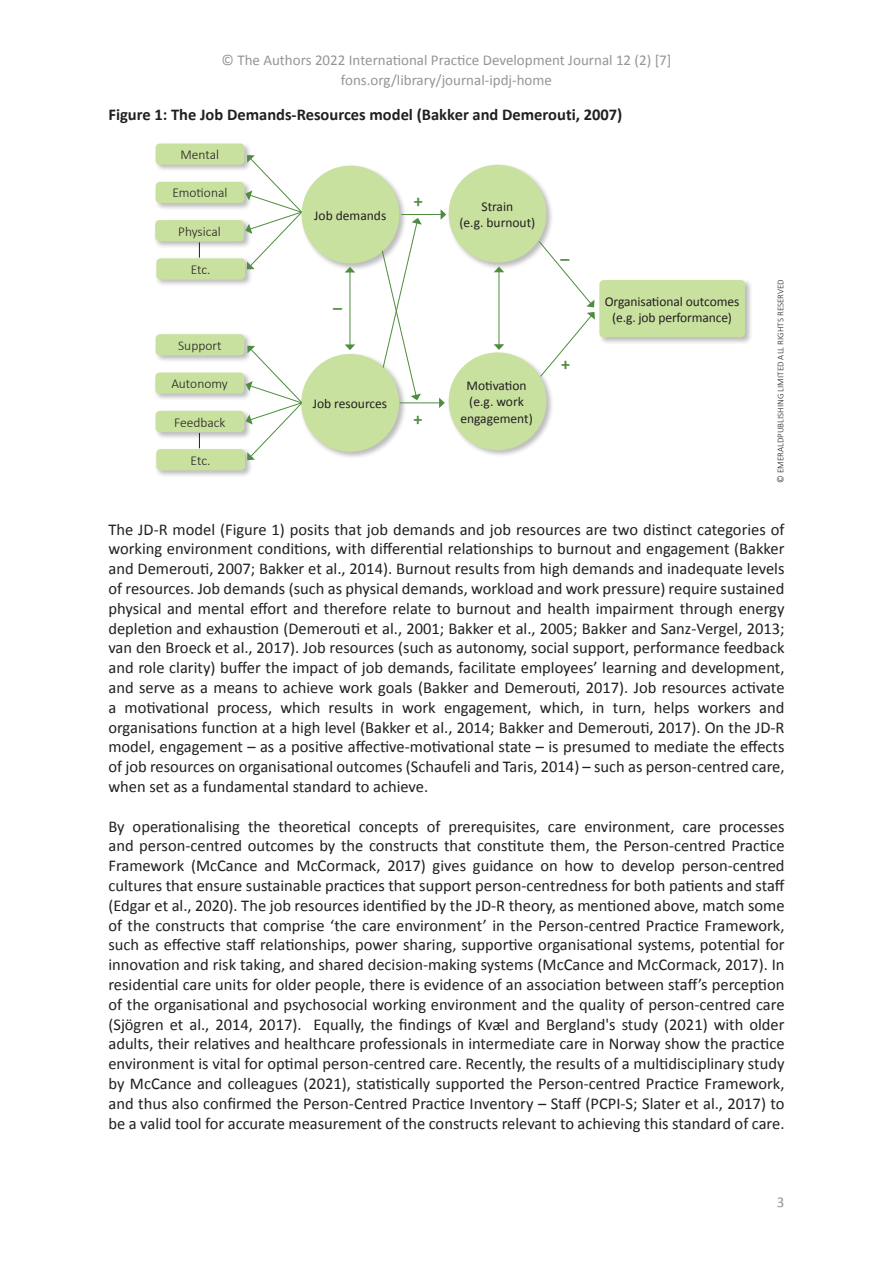
<style>
.page{position:relative;width:893px;height:1263px;background:#fff}
.page>*{position:absolute;margin:0;border:0;box-sizing:border-box;transform-origin:0 0}
.t1{font:700 18px "Calibri";color:#4e8d3f}
.t2{font:16.5px/19.8px "Calibri";color:#231f20;text-align:justify}
.t3{font:700 16.5px "Calibri";color:#231f20}
.t4{font:15px/19.8px "Calibri";color:#939598;text-align:center}
.t5{font:13.5px/16.2px "Calibri";letter-spacing:-.005em;color:#231f20;text-align:center}
.t6{font:300 13.5px "Calibri";color:#231f20}
.t7{font:300 9px "Calibri";color:#231f20}
</style>
<div class="page">
<div style="left:154px;top:142px;width:98px;height:31px;background:#231f20;opacity:.3"></div>
<div style="left:156px;top:143px;width:88px;height:22px;background:#c9e19f;border-radius:4px"></div>
<div style="left:154px;top:180px;width:98px;height:31px;background:#231f20;opacity:.3"></div>
<div style="left:156px;top:182px;width:88px;height:21px;background:#c9e19f;border-radius:4px"></div>
<div style="left:154px;top:218px;width:98px;height:31px;background:#231f20;opacity:.3"></div>
<div style="left:155px;top:220px;width:89px;height:21px;background:#c9e19f;border-radius:4px"></div>
<div style="left:155px;top:257px;width:98px;height:30px;background:#231f20;opacity:.3"></div>
<div style="left:156px;top:258px;width:89px;height:22px;background:#c9e19f;border-radius:4px"></div>
<div style="left:154px;top:332px;width:98px;height:31px;background:#231f20;opacity:.3"></div>
<div style="left:156px;top:334px;width:88px;height:21px;background:#c9e19f;border-radius:4px"></div>
<div style="left:154px;top:371px;width:98px;height:31px;background:#231f20;opacity:.3"></div>
<div style="left:155px;top:372px;width:89px;height:22px;background:#c9e19f;border-radius:4px"></div>
<div style="left:154px;top:409px;width:98px;height:31px;background:#231f20;opacity:.3"></div>
<div style="left:155px;top:411px;width:89px;height:21px;background:#c9e19f;border-radius:4px"></div>
<div style="left:155px;top:447px;width:98px;height:31px;background:#231f20;opacity:.3"></div>
<div style="left:156px;top:449px;width:89px;height:21px;background:#c9e19f;border-radius:4px"></div>
<div style="left:300px;top:164px;width:107px;height:107px;background:#231f20;opacity:.3"></div>
<div style="left:302px;top:166px;width:97px;height:97px;background:#c9e19f;border-radius:50%"></div>
<div style="left:447px;top:163px;width:107px;height:107px;background:#231f20;opacity:.3"></div>
<div style="left:449px;top:165px;width:97px;height:98px;background:#c9e19f;border-radius:50%"></div>
<div style="left:447px;top:351px;width:107px;height:107px;background:#231f20;opacity:.3"></div>
<div style="left:449px;top:352px;width:97px;height:98px;background:#c9e19f;border-radius:50%"></div>
<div style="left:299px;top:352px;width:107px;height:107px;background:#231f20;opacity:.3"></div>
<div style="left:301px;top:354px;width:98px;height:98px;background:#c9e19f;border-radius:50%"></div>
<div style="left:598px;top:278px;width:155px;height:67px;background:#231f20;opacity:.3"></div>
<div style="left:599px;top:280px;width:146px;height:57px;background:#c9e19f;border-radius:4px"></div>
<svg style="left:245px;top:155px;width:57px;height:114px"></svg>
<svg style="left:246px;top:346px;width:56px;height:114px"></svg>
<hr style="left:350px;top:272px;width:1px;height:73px;background:#4e8d3f">
<svg style="left:345px;top:267px;width:10px;height:5px"></svg>
<svg style="left:345px;top:344px;width:10px;height:6px"></svg>
<hr style="left:499px;top:271px;width:1px;height:74px;background:#4e8d3f">
<svg style="left:494px;top:267px;width:10px;height:5px"></svg>
<svg style="left:494px;top:344px;width:10px;height:6px"></svg>
<hr style="left:401px;top:214px;width:40px;height:1px;background:#4e8d3f">
<svg style="left:441px;top:209px;width:5px;height:11px"></svg>
<hr style="left:400px;top:403px;width:40px;height:1px;background:#4e8d3f">
<svg style="left:439px;top:398px;width:6px;height:10px"></svg>
<svg style="left:382px;top:218px;width:40px;height:182px"></svg>
<svg style="left:539px;top:241px;width:56px;height:136px"></svg>
<svg style="left:199px;top:242px;width:1px;height:16px"></svg>
<svg style="left:199px;top:433px;width:1px;height:15px"></svg>
<p class="t4" style="left:221px;top:50px;width:452px">© The Authors 2022 International Practice Development Journal 12 (2) [7] fons.org/library/journal-ipdj-home</p>
<p class="t3" style="left:108px;top:103px;width:515px">Figure 1: The Job Demands-Resources model (Bakker and Demerouti, 2007)</p>
<p class="t6" style="left:181px;top:146px;width:40px">Mental</p>
<p class="t6" style="left:172px;top:185px;width:57px">Emotional</p>
<p class="t6" style="left:178px;top:223px;width:44px">Physical</p>
<p class="t6" style="left:191px;top:261px;width:21px">Etc.</p>
<p class="t1" style="left:414px;top:189px;width:10px">+</p>
<p class="t5" style="left:314px;top:207px;width:74px">Job demands</p>
<p class="t5" style="left:459px;top:198px;width:77px">Strain<br>(e.g. burnout)</p>
<p class="t1" style="left:561px;top:246px;width:10px">–</p>
<p class="t6" style="left:178px;top:337px;width:45px">Support</p>
<p class="t6" style="left:171px;top:375px;width:58px">Autonomy</p>
<p class="t6" style="left:174px;top:414px;width:53px">Feedback</p>
<p class="t6" style="left:191px;top:452px;width:21px">Etc.</p>
<p class="t1" style="left:333px;top:295px;width:10px">–</p>
<p class="t5" style="left:313px;top:395px;width:76px">Job resources</p>
<p class="t1" style="left:413px;top:406px;width:10px">+</p>
<p class="t5" style="left:460px;top:377px;width:74px">Motivation (e.g. work engagement)</p>
<p class="t1" style="left:561px;top:351px;width:10px">+</p>
<p class="t5" style="left:605px;top:293px;width:136px">Organisational outcomes (e.g. job performance)</p>
<p class="t7" style="left:775px;top:483px;width:205px;rotate:-90deg">© EMERALDPUBLISHING LIMITED ALL RIGHTS RESERVED</p>
<p class="t2" style="left:108px;top:519px;width:678px">The JD-R model (Figure 1) posits that job demands and job resources are two distinct categories of working environment conditions, with differential relationships to burnout and engagement (Bakker and Demerouti, 2007; Bakker et al., 2014). Burnout results from high demands and inadequate levels of resources. Job demands (such as physical demands, workload and work pressure) require sustained physical and mental effort and therefore relate to burnout and health impairment through energy depletion and exhaustion (Demerouti et al., 2001; Bakker et al., 2005; Bakker and Sanz-Vergel, 2013; van den Broeck et al., 2017). Job resources (such as autonomy, social support, performance feedback and role clarity) buffer the impact of job demands, facilitate employees’ learning and development, and serve as a means to achieve work goals (Bakker and Demerouti, 2017). Job resources activate a motivational process, which results in work engagement, which, in turn, helps workers and organisations function at a high level (Bakker et al., 2014; Bakker and Demerouti, 2017). On the JD-R model, engagement – as a positive affective-motivational state – is presumed to mediate the effects of job resources on organisational outcomes (Schaufeli and Taris, 2014) – such as person-centred care, when set as a fundamental standard to achieve.</p>
<p class="t2" style="left:108px;top:816px;width:678px">By operationalising the theoretical concepts of prerequisites, care environment, care processes and person-centred outcomes by the constructs that constitute them, the Person-centred Practice Framework (McCance and McCormack, 2017) gives guidance on how to develop person-centred cultures that ensure sustainable practices that support person-centredness for both patients and staff (Edgar et al., 2020). The job resources identified by the JD-R theory, as mentioned above, match some of the constructs that comprise ‘the care environment’ in the Person-centred Practice Framework, such as effective staff relationships, power sharing, supportive organisational systems, potential for innovation and risk taking, and shared decision-making systems (McCance and McCormack, 2017). In residential care units for older people, there is evidence of an association between staff’s perception of the organisational and psychosocial working environment and the quality of person-centred care (Sjögren et al., 2014, 2017). Equally, the findings of Kvæl and Bergland's study (2021) with older adults, their relatives and healthcare professionals in intermediate care in Norway show the practice environment is vital for optimal person-centred care. Recently, the results of a multidisciplinary study by McCance and colleagues (2021), statistically supported the Person-centred Practice Framework, and thus also confirmed the Person-Centred Practice Inventory – Staff (PCPI-S; Slater et al., 2017) to be a valid tool for accurate measurement of the constructs relevant to achieving this standard of care.</p>
<p class="t4" style="left:777px;top:1192px;width:9px">3</p>
</div>
